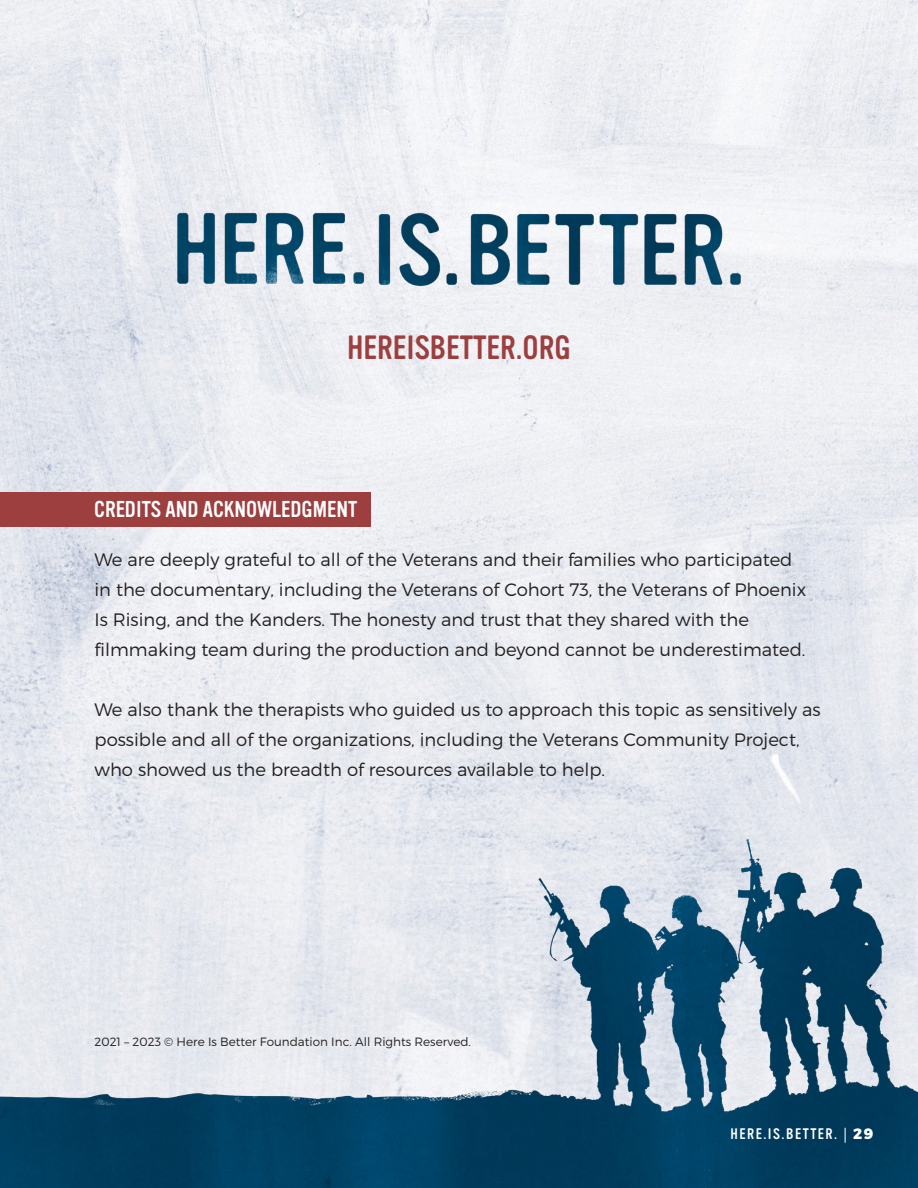
<style>
.page{position:relative;width:918px;height:1188px;background:#fff}
.page>*{position:absolute;margin:0;border:0;box-sizing:border-box;transform-origin:0 0}
.t1{font:33px "Vinyl OT";color:#9d3f3f}
.t2{font:22.5px "Vinyl OT";color:#fff}
.t3{font:300 18px/30px "Montserrat";color:#231f20}
.t4{font:15px "Vinyl OT";letter-spacing:.1em;color:#fff}
.t5{font:300 12px "Montserrat";color:#231f20}
.s1{font-family:"Myriad Pro"}
.s2{font-family:"Montserrat";font-weight:800}
</style>
<div class="page">
<img style="left:0;top:305px;width:918px;height:883px">
<img style="left:0;top:0;width:918px;height:305px">
<div style="left:0;top:492px;width:370px;height:34px;background:#9d3f3f"></div>
<p class="t1" style="left:347px;top:329px;width:225px">HEREISBETTER.ORG</p>
<p class="t2" style="left:94px;top:497px;width:265px">CREDITS AND ACKNOWLEDGMENT</p>
<p class="t3" style="left:94px;top:544px;width:713px">We are deeply grateful to all of the Veterans and their families who participated in the documentary, including the Veterans of Cohort 73, the Veterans of Phoenix Is Rising, and the Kanders. The honesty and trust that they shared with the filmmaking team during the production and beyond cannot be underestimated.</p>
<p class="t3" style="left:94px;top:694px;width:728px">We also thank the therapists who guided us to approach this topic as sensitively as possible and all of the organizations, including the Veterans Community Project, who showed us the breadth of resources available to help.</p>
<p class="t5" style="left:94px;top:1034px;width:378px">2021 – 2023 © Here Is Better Foundation Inc. All Rights Reserved.</p>
<p class="t4" style="left:730px;top:1125px;width:145px">HERE.IS.BETTER. <span class="s1">|</span> <span class="s2">29</span></p>
</div>
